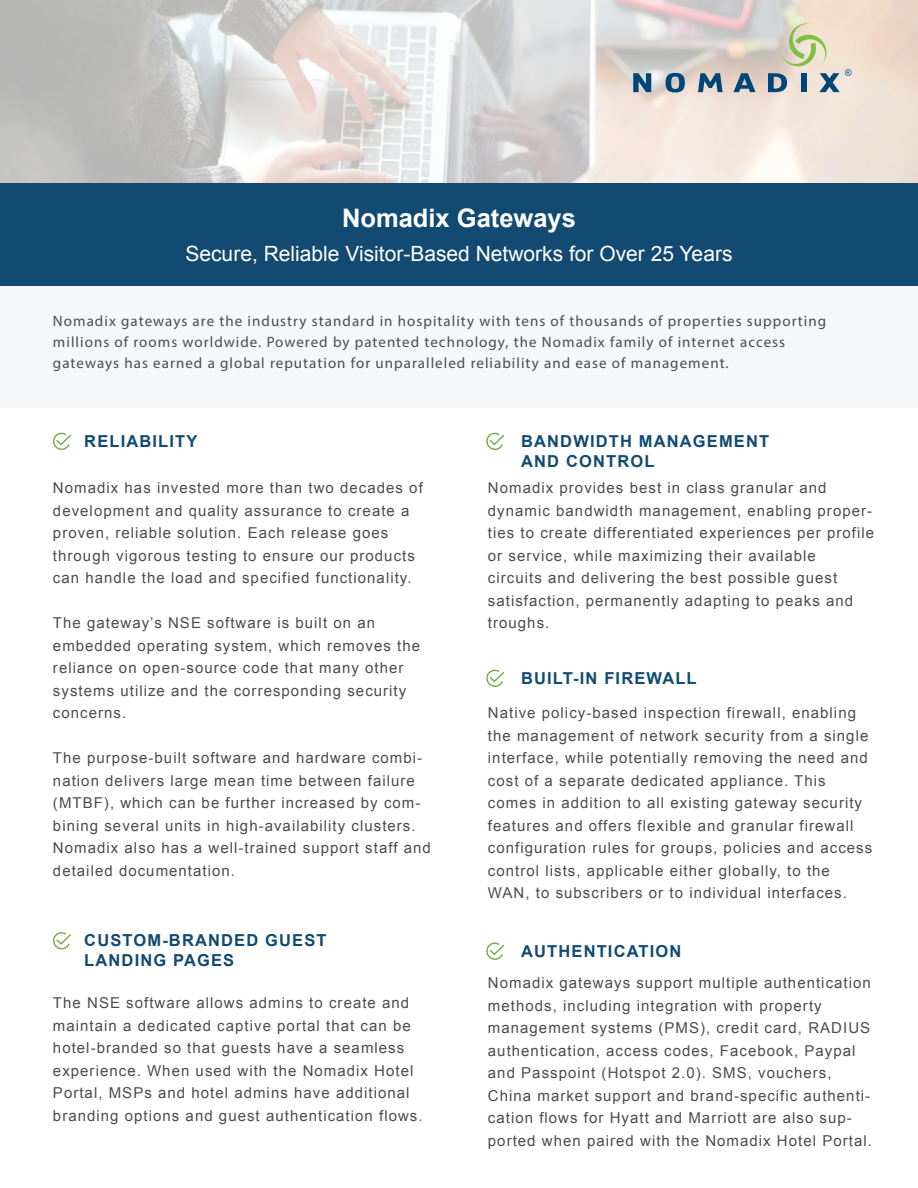
<style>
.page{position:relative;width:918px;height:1188px;background:#fff}
.page>*{position:absolute;margin:0;border:0;box-sizing:border-box;transform-origin:0 0}
.t1{font:700 25.5px "Arial";color:#fff}
.t2{font:21px "Arial";color:#fff}
.t3{font:700 16.5px/19.8px "Arial";letter-spacing:.07em;color:#124a71}
.t4{font:15px/22.5px "Arial";letter-spacing:.07em;color:#4b4c4c}
.t5{font:15px/21px "Myriad Pro";letter-spacing:.07em;color:#4b4c4c}
</style>
<div class="page">
<div style="left:0;top:272px;width:918px;height:136px;background:#f5f7f9"></div>
<svg style="left:53px;top:432px;width:18px;height:18px"></svg>
<svg style="left:486px;top:432px;width:18px;height:18px"></svg>
<svg style="left:486px;top:942px;width:18px;height:18px"></svg>
<svg style="left:53px;top:932px;width:18px;height:17px"></svg>
<img style="left:0;top:0;width:918px;height:184px">
<div style="left:0;top:184px;width:918px;height:102px;background:#124a71"></div>
<svg style="left:633px;top:73px;width:18px;height:19px"></svg>
<svg style="left:666px;top:73px;width:19px;height:19px"></svg>
<svg style="left:698px;top:73px;width:25px;height:19px"></svg>
<svg style="left:733px;top:73px;width:23px;height:19px"></svg>
<svg style="left:768px;top:22px;width:84px;height:70px;background:#cacbbc"></svg>
<svg style="left:486px;top:669px;width:18px;height:18px"></svg>
<h1 class="t1" style="left:342px;top:201px;width:235px">Nomadix Gateways</h1>
<h2 class="t2" style="left:185px;top:240px;width:549px">Secure, Reliable Visitor-Based Networks for Over 25 Years</h2>
<p class="t5" style="left:53px;top:310px;width:775px">Nomadix gateways are the industry standard in hospitality with tens of thousands of properties supporting millions of rooms worldwide. Powered by patented technology, the Nomadix family of internet access gateways has earned a global reputation for unparalleled reliability and ease of management.</p>
<p class="t3" style="left:84px;top:432px;width:115px">RELIABILITY</p>
<p class="t4" style="left:53px;top:477px;width:371px">Nomadix has invested more than two decades of development and quality assurance to create a proven, reliable solution. Each release goes through vigorous testing to ensure our products can handle the load and specified functionality.</p>
<p class="t4" style="left:53px;top:612px;width:369px">The gateway’s NSE software is built on an embedded operating system, which removes the reliance on open-source code that many other systems utilize and the corresponding security concerns.</p>
<p class="t4" style="left:53px;top:747px;width:379px">The purpose-built software and hardware combi&shy;nation delivers large mean time between failure (MTBF), which can be further increased by com&shy;bining several units in high-availability clusters.<br>Nomadix also has a well-trained support staff and detailed documentation.</p>
<p class="t3" style="left:84px;top:931px;width:244px">CUSTOM-BRANDED GUEST<br>LANDING PAGES</p>
<p class="t4" style="left:53px;top:992px;width:371px">The NSE software allows admins to create and maintain a dedicated captive portal that can be hotel-branded so that guests have a seamless experience. When used with the Nomadix Hotel Portal, MSPs and hotel admins have additional branding options and guest authentication flows.</p>
<p class="t3" style="left:521px;top:432px;width:250px">BANDWIDTH MANAGEMENT<br>AND CONTROL</p>
<p class="t4" style="left:488px;top:477px;width:388px">Nomadix provides best in class granular and dynamic bandwidth management, enabling proper&shy;ties to create differentiated experiences per profile or service, while maximizing their available<br>circuits and delivering the best possible guest satisfaction, permanently adapting to peaks and troughs.</p>
<p class="t3" style="left:521px;top:669px;width:177px">BUILT-IN FIREWALL</p>
<p class="t4" style="left:488px;top:702px;width:386px">Native policy-based inspection firewall, enabling the management of network security from a single interface, while potentially removing the need and cost of a separate dedicated appliance. This comes in addition to all existing gateway security features and offers flexible and granular firewall configuration rules for groups, policies and access control lists, applicable either globally, to the WAN, to subscribers or to individual interfaces.</p>
<p class="t3" style="left:521px;top:942px;width:162px">AUTHENTICATION</p>
<p class="t4" style="left:488px;top:972px;width:385px">Nomadix gateways support multiple authentication methods, including integration with property management systems (PMS), credit card, RADIUS authentication, access codes, Facebook, Paypal and Passpoint (Hotspot 2.0). SMS, vouchers, China market support and brand-specific authenti&shy;cation flows for Hyatt and Marriott are also sup&shy;ported when paired with the Nomadix Hotel Portal.</p>
</div>
